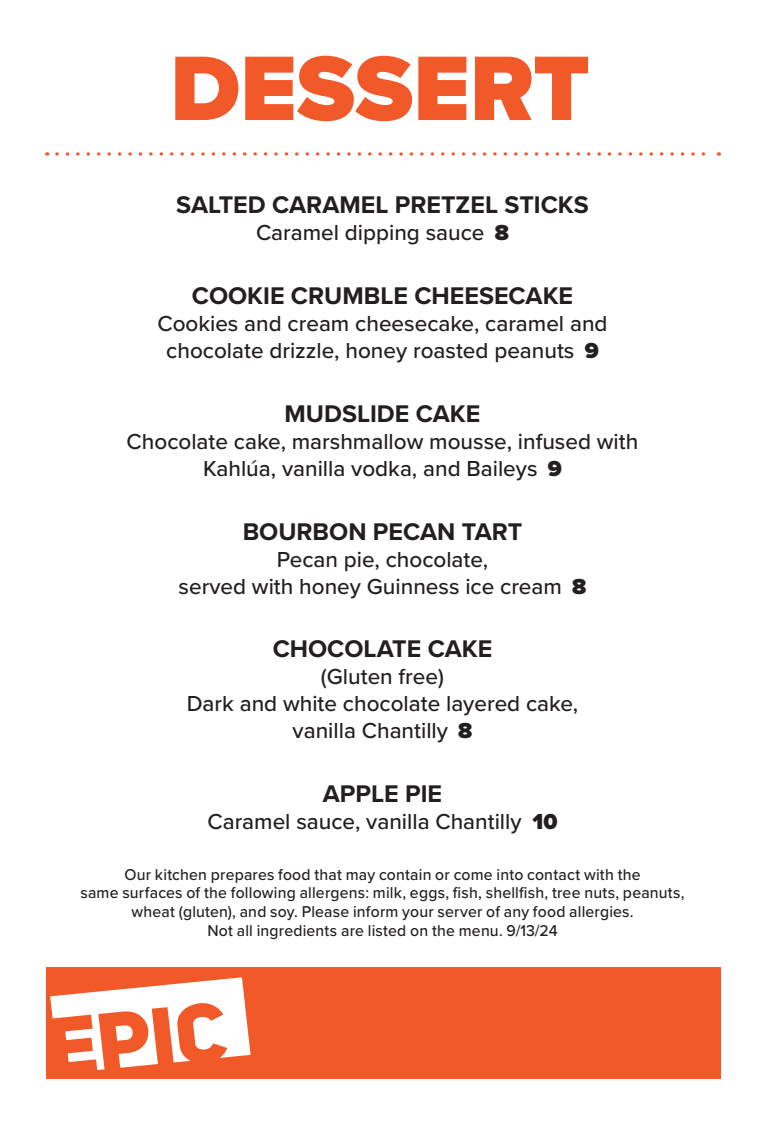
<style>
.page{position:relative;width:765px;height:1125px;background:#fff}
.page>*{position:absolute;margin:0;border:0;box-sizing:border-box;transform-origin:0 0}
.t1{font:900 95px "Proxima Nova";color:#f15929}
.t2{font:700 25px "Proxima Nova";color:#231f20}
.t3{font:500 22.5px/27px "Proxima Nova";color:#231f20;text-align:center}
.t4{font:500 16.25px/18.8px "Proxima Nova";letter-spacing:.015em;color:#231f20;text-align:center}
.s1{font-weight:900}
</style>
<div class="page">
<svg style="left:57px;top:152px;width:662px;height:4px"></svg>
<div style="left:46px;top:967px;width:675px;height:111px;background:#f15929"></div>
<svg style="left:50px;top:977px;width:201px;height:93px"></svg>
<p class="t1" style="left:170px;top:18px;width:421px">DESSERT</p>
<p class="t2" style="left:176px;top:186px;width:414px">SALTED CARAMEL PRETZEL STICKS</p>
<p class="t3" style="left:256px;top:218px;width:254px">Caramel dipping sauce <span class="s1">8</span></p>
<p class="t2" style="left:192px;top:277px;width:383px">COOKIE CRUMBLE CHEESECAKE</p>
<p class="t3" style="left:157px;top:309px;width:452px">Cookies and cream cheesecake, caramel and chocolate drizzle, honey roasted peanuts <span class="s1">9</span></p>
<p class="t2" style="left:285px;top:395px;width:197px">MUDSLIDE CAKE</p>
<p class="t3" style="left:127px;top:427px;width:513px">Chocolate cake, marshmallow mousse, infused with<br>Kahlúa, vanilla vodka, and Baileys <span class="s1">9</span></p>
<p class="t2" style="left:243px;top:513px;width:281px">BOURBON PECAN TART</p>
<p class="t3" style="left:179px;top:545px;width:409px">Pecan pie, chocolate,<br>served with honey Guinness ice cream <span class="s1">8</span></p>
<p class="t2" style="left:273px;top:630px;width:221px">CHOCOLATE CAKE</p>
<p class="t3" style="left:321px;top:662px;width:125px">(Gluten free)</p>
<p class="t3" style="left:187px;top:689px;width:393px">Dark and white chocolate layered cake, vanilla Chantilly <span class="s1">8</span></p>
<p class="t2" style="left:323px;top:775px;width:121px">APPLE PIE</p>
<p class="t3" style="left:207px;top:807px;width:352px">Caramel sauce, vanilla Chantilly <span class="s1">10</span></p>
<p class="t4" style="left:80px;top:864px;width:606px">Our kitchen prepares food that may contain or come into contact with the<br>same surfaces of the following allergens: milk, eggs, fish, shellfish, tree nuts, peanuts, wheat (gluten), and soy. Please inform your server of any food allergies.<br>Not all ingredients are listed on the menu. 9/13/24</p>
</div>
